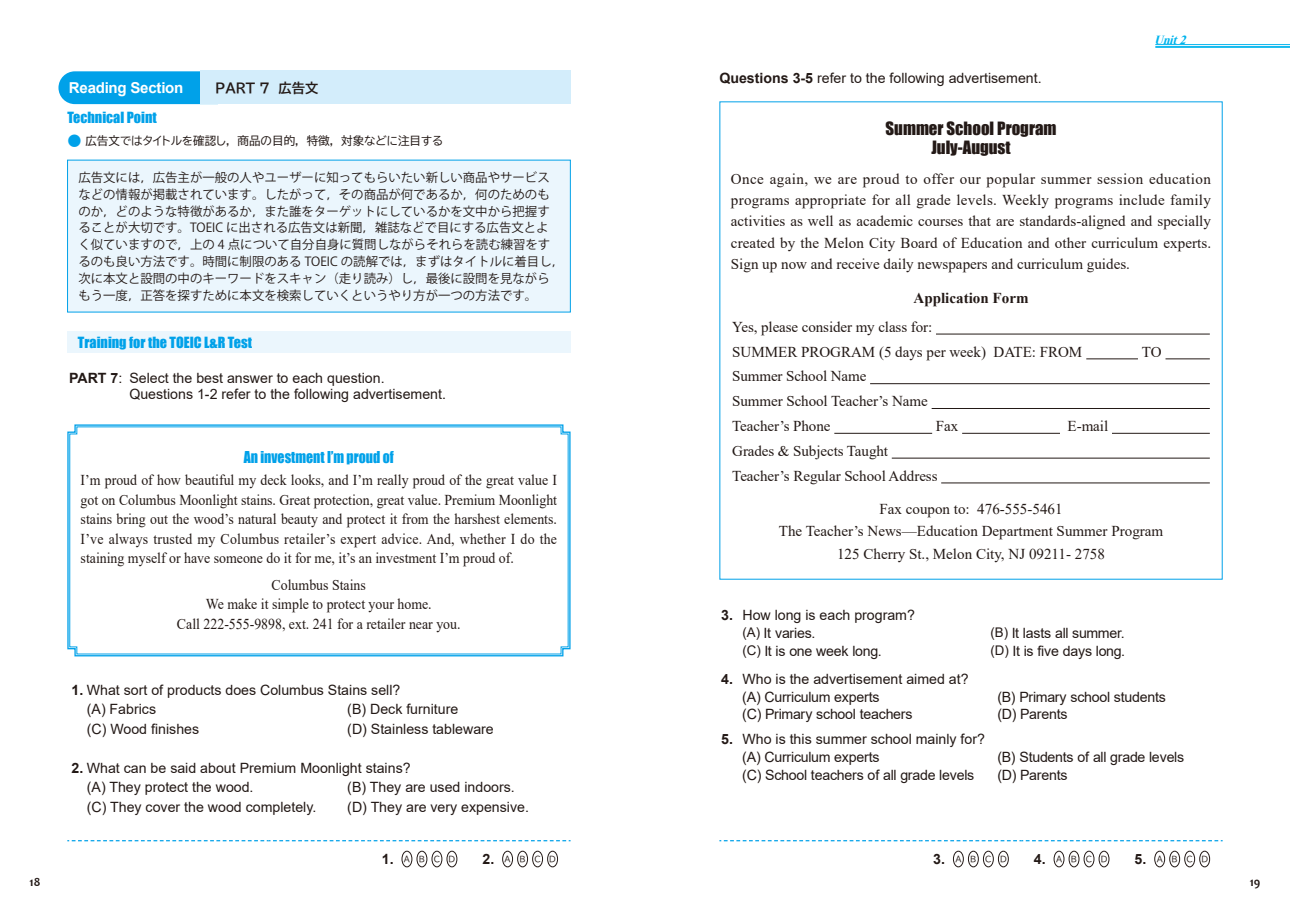
<style>
.page{position:relative;width:1290px;height:911px;background:#fff}
.page>*{position:absolute;margin:0;border:0;box-sizing:border-box;transform-origin:0 0}
.t1{font:16.88px/18.6px "Impact";color:#231916;text-align:center}
.t2{font:15px/21.2px "Times New Roman";color:#231916}
.t3{font:15px/19.5px "Times New Roman";color:#231916;text-align:justify;scale:.92 1}
.t4{font:15px "Impact";color:#00a1e9;scale:.92 1}
.t5{font:700 15px "Times New Roman";color:#231916}
.t6{font:700 15px "Arial";letter-spacing:-.015em;color:#fff}
.t7{font:14.12px/17.8px "Arial";color:#231916}
.t8{font:14.12px "Arial";letter-spacing:-.02em;color:#231916}
.t9{font:14.12px "Impact";color:#00a1e9}
.t10{font:13.25px "BIZ UDP Gothic Bold";color:#231916}
.t11{font:12.38px/16.9px "Koz Go Pro";color:#231916}
.t12{font:italic 700 12.38px "Times New Roman";color:#00b4ed}
.t13{font:700 12.38px "Candara";color:#231916}
.t14{font:11.5px "BIZ UDP Gothic";color:#231916}
.t15{font:8px "BIZ UDP Gothic";letter-spacing:1.095em;color:#231916}
.s1{font-family:"Koz Min Pr 6 N";font-size:14.12px;color:#00a1e9}
.s2{font-weight:700}
.s3{font-size:13.25px}
.s4{font-family:"Arial";font-weight:700;font-size:14.12px}
</style>
<div class="page">
<hr style="left:1155px;top:44px;width:135px;height:1px;background:#00b4ed">
<hr style="left:1155px;top:46px;width:135px;height:2px;background:#00b4ed">
<svg style="left:67px;top:840px;width:503px;height:1px"></svg>
<div style="left:401px;top:850px;width:11px;height:17px;border:1px solid #231916;border-radius:50%"></div>
<div style="left:416px;top:850px;width:11px;height:17px;border:1px solid #231916;border-radius:50%"></div>
<div style="left:431px;top:850px;width:11px;height:17px;border:1px solid #231916;border-radius:50%"></div>
<div style="left:446px;top:850px;width:11px;height:17px;border:1px solid #231916;border-radius:50%"></div>
<div style="left:502px;top:850px;width:11px;height:17px;border:1px solid #231916;border-radius:50%"></div>
<div style="left:517px;top:850px;width:11px;height:17px;border:1px solid #231916;border-radius:50%"></div>
<div style="left:532px;top:850px;width:11px;height:17px;border:1px solid #231916;border-radius:50%"></div>
<div style="left:547px;top:850px;width:11px;height:17px;border:1px solid #231916;border-radius:50%"></div>
<svg style="left:719px;top:840px;width:503px;height:1px"></svg>
<div style="left:953px;top:850px;width:11px;height:17px;border:1px solid #231916;border-radius:50%"></div>
<div style="left:968px;top:850px;width:11px;height:17px;border:1px solid #231916;border-radius:50%"></div>
<div style="left:983px;top:850px;width:11px;height:17px;border:1px solid #231916;border-radius:50%"></div>
<div style="left:998px;top:850px;width:11px;height:17px;border:1px solid #231916;border-radius:50%"></div>
<div style="left:1053px;top:850px;width:11px;height:17px;border:1px solid #231916;border-radius:50%"></div>
<div style="left:1068px;top:850px;width:11px;height:17px;border:1px solid #231916;border-radius:50%"></div>
<div style="left:1083px;top:850px;width:11px;height:17px;border:1px solid #231916;border-radius:50%"></div>
<div style="left:1098px;top:850px;width:11px;height:17px;border:1px solid #231916;border-radius:50%"></div>
<div style="left:1154px;top:850px;width:11px;height:17px;border:1px solid #231916;border-radius:50%"></div>
<div style="left:1169px;top:850px;width:11px;height:17px;border:1px solid #231916;border-radius:50%"></div>
<div style="left:1184px;top:850px;width:11px;height:17px;border:1px solid #231916;border-radius:50%"></div>
<div style="left:1199px;top:850px;width:11px;height:17px;border:1px solid #231916;border-radius:50%"></div>
<div style="left:58px;top:71px;width:142px;height:33px;background:#00a1e9"></div>
<div style="left:200px;top:71px;width:370px;height:33px;background:#d3edfb"></div>
<div style="left:68px;top:160px;width:502px;height:152px;background:#ebf6fd"></div>
<div style="left:67px;top:331px;width:503px;height:22px;background:#ebf6fd"></div>
<svg style="left:67px;top:424px;width:504px;height:233px;background:#60c3f0"></svg>
<svg style="left:69px;top:426px;width:499px;height:228px"></svg>
<hr style="left:936px;top:334px;width:274px;height:1px;background:#231916">
<hr style="left:1086px;top:358px;width:52px;height:1px;background:#231916">
<hr style="left:1165px;top:358px;width:45px;height:1px;background:#231916">
<hr style="left:870px;top:383px;width:340px;height:1px;background:#231916">
<hr style="left:931px;top:408px;width:279px;height:1px;background:#231916">
<hr style="left:834px;top:433px;width:98px;height:1px;background:#231916">
<hr style="left:962px;top:433px;width:98px;height:1px;background:#231916">
<hr style="left:1112px;top:433px;width:98px;height:1px;background:#231916">
<hr style="left:892px;top:458px;width:318px;height:1px;background:#231916">
<hr style="left:941px;top:482px;width:269px;height:1px;background:#231916">
<p class="t13" style="left:30px;top:874px;width:12px">18</p>
<p class="t6" style="left:69px;top:77px;width:116px">Reading Section</p>
<p class="t10" style="left:215px;top:81px;width:105px">PART 7 広告文</p>
<p class="t9" style="left:67px;top:107px;width:91px">Technical Point</p>
<p class="t14" style="left:67px;top:135px;width:377px"><span class="s1">⃝</span> 広告文ではタイトルを確認し，商品の目的，特徴，対象などに注目する</p>
<p class="t11" style="left:78px;top:169px;width:487px">広告文には，広告主が一般の人やユーザーに知ってもらいたい新しい商品やサービスなどの情報が掲載されています。したがって，その商品が何であるか，何のためのものか，どのような特徴があるか，また誰をターゲットにしているかを文中から把握することが大切です。TOEIC に出される広告文は新聞，雑誌などで目にする広告文とよ<br>く似ていますので，上の 4 点について自分自身に質問しながらそれらを読む練習をするのも良い方法です。時間に制限のある TOEIC の読解では，まずはタイトルに着目し，次に本文と設問の中のキーワードをスキャン（走り読み）し，最後に設問を見ながらもう一度，正答を探すために本文を検索していくというやり方が一つの方法です。</p>
<p class="t9" style="left:78px;top:331px;width:176px">Training for the TOEIC L&amp;R Test</p>
<p class="t7" style="left:129px;top:370px;width:318px;line-height:16px;text-indent:-60px"><span class="s2">PART 7</span>: Select the best answer to each question.<br>Questions 1-2 refer to the following advertisement.</p>
<p class="t4" style="left:244px;top:445px;width:164px">An investment I’m proud of</p>
<p class="t3" style="left:81px;top:470px;width:519px">I’m proud of how beautiful my deck looks, and I’m really proud of the great value I got on Columbus Moonlight stains. Great protection, great value. Premium Moonlight stains bring out the wood’s natural beauty and protect it from the harshest elements.<br>I’ve always trusted my Columbus retailer’s expert advice. And, whether I do the staining myself or have someone do it for me, it’s an investment I’m proud of.</p>
<p class="t3" style="left:177px;top:574px;width:310px;text-align:center">Columbus Stains<br>We make it simple to protect your home.<br>Call 222-555-9898, ext. 241 for a retailer near you.</p>
<p class="t7" style="left:87px;top:679px;width:315px;line-height:19.5px;text-indent:-15px"><span class="s2">1.</span> What sort of products does Columbus Stains sell? (A) Fabrics</p>
<p class="t7" style="left:347px;top:700px;width:113px">(B) Deck furniture</p>
<p class="t7" style="left:87px;top:719px;width:114px">(C) Wood finishes</p>
<p class="t7" style="left:347px;top:719px;width:148px">(D) Stainless tableware</p>
<p class="t7" style="left:87px;top:757px;width:325px;line-height:19.5px;text-indent:-15px"><span class="s2">2.</span> What can be said about Premium Moonlight stains? (A) They protect the wood.</p>
<p class="t7" style="left:347px;top:778px;width:169px">(B) They are used indoors.</p>
<p class="t7" style="left:87px;top:797px;width:231px">(C) They cover the wood completely.</p>
<p class="t7" style="left:347px;top:797px;width:183px">(D) They are very expensive.</p>
<p class="t12" style="left:1154px;top:31px;width:38px">Unit2</p>
<p class="t7" style="left:719px;top:69px;width:324px"><span class="s2">Questions 3-5</span> refer to the following advertisement.</p>
<p class="t1" style="left:885px;top:119px;width:172px">Summer School Program<br>July-August</p>
<p class="t2" style="left:731px;top:168px;width:482px;text-align:justify">Once again, we are proud to offer our popular summer session education programs appropriate for all grade levels. Weekly programs include family activities as well as academic courses that are standards-aligned and specially created by the Melon City Board of Education and other curriculum experts.<br>Sign up now and receive daily newspapers and curriculum guides.</p>
<p class="t5" style="left:913px;top:287px;width:117px">Application Form</p>
<p class="t2" style="left:732px;top:314px;width:352px;line-height:24.8px">Yes, please consider my class for:<br>SUMMER PROGRAM (5 days per week) DATE: FROM</p>
<p class="t2" style="left:1142px;top:340px;width:21px">TO</p>
<p class="t2" style="left:732px;top:363px;width:197px;line-height:24.8px">Summer School Name<br>Summer School Teacher’s Name<br>Teacher’s Phone</p>
<p class="t2" style="left:936px;top:415px;width:24px">Fax</p>
<p class="t2" style="left:1067px;top:415px;width:42px">E-mail</p>
<p class="t2" style="left:732px;top:438px;width:207px;line-height:24.8px">Grades &amp; Subjects Taught<br>Teacher’s Regular School Address</p>
<p class="t2" style="left:779px;top:498px;width:386px;line-height:22.1px;text-align:center">Fax coupon to: 476-555-5461<br>The Teacher’s News—Education Department Summer Program<br>125 Cherry St., Melon City, NJ 09211- 2758</p>
<p class="t7" style="left:742px;top:606px;width:174px;text-indent:-21px"><span class="s2">3.</span> How long is each program? <span class="s3">(A)</span> It varies.</p>
<p class="t8" style="left:990px;top:623px;width:136px"><span class="s3">(B)</span> It lasts all summer.</p>
<p class="t8" style="left:742px;top:641px;width:141px"><span class="s3">(C)</span> It is one week long.</p>
<p class="t8" style="left:990px;top:641px;width:136px"><span class="s3">(D)</span> It is five days long.</p>
<p class="t7" style="left:742px;top:670px;width:228px;text-indent:-21px"><span class="s2">4.</span> Who is the advertisement aimed at? (A) Curriculum experts</p>
<p class="t8" style="left:997px;top:687px;width:170px">(B) Primary school students</p>
<p class="t7" style="left:742px;top:705px;width:172px">(C) Primary school teachers</p>
<p class="t7" style="left:997px;top:705px;width:72px">(D) Parents</p>
<p class="t7" style="left:742px;top:730px;width:244px;text-indent:-21px"><span class="s2">5.</span> Who is this summer school mainly for? (A) Curriculum experts</p>
<p class="t8" style="left:997px;top:747px;width:188px">(B) Students of all grade levels</p>
<p class="t7" style="left:742px;top:765px;width:234px">(C) School teachers of all grade levels</p>
<p class="t7" style="left:997px;top:765px;width:72px">(D) Parents</p>
<p class="t15" style="left:382px;top:855px;width:75px"><span class="s4">1.</span> ABCD</p>
<p class="t15" style="left:482px;top:855px;width:75px"><span class="s4">2.</span> ABCD</p>
<p class="t15" style="left:933px;top:855px;width:75px"><span class="s4">3.</span> ABCD</p>
<p class="t15" style="left:1034px;top:855px;width:75px"><span class="s4">4.</span> ABCD</p>
<p class="t15" style="left:1134px;top:855px;width:75px"><span class="s4">5.</span> ABCD</p>
<p class="t13" style="left:1250px;top:874px;width:12px">19</p>
</div>
